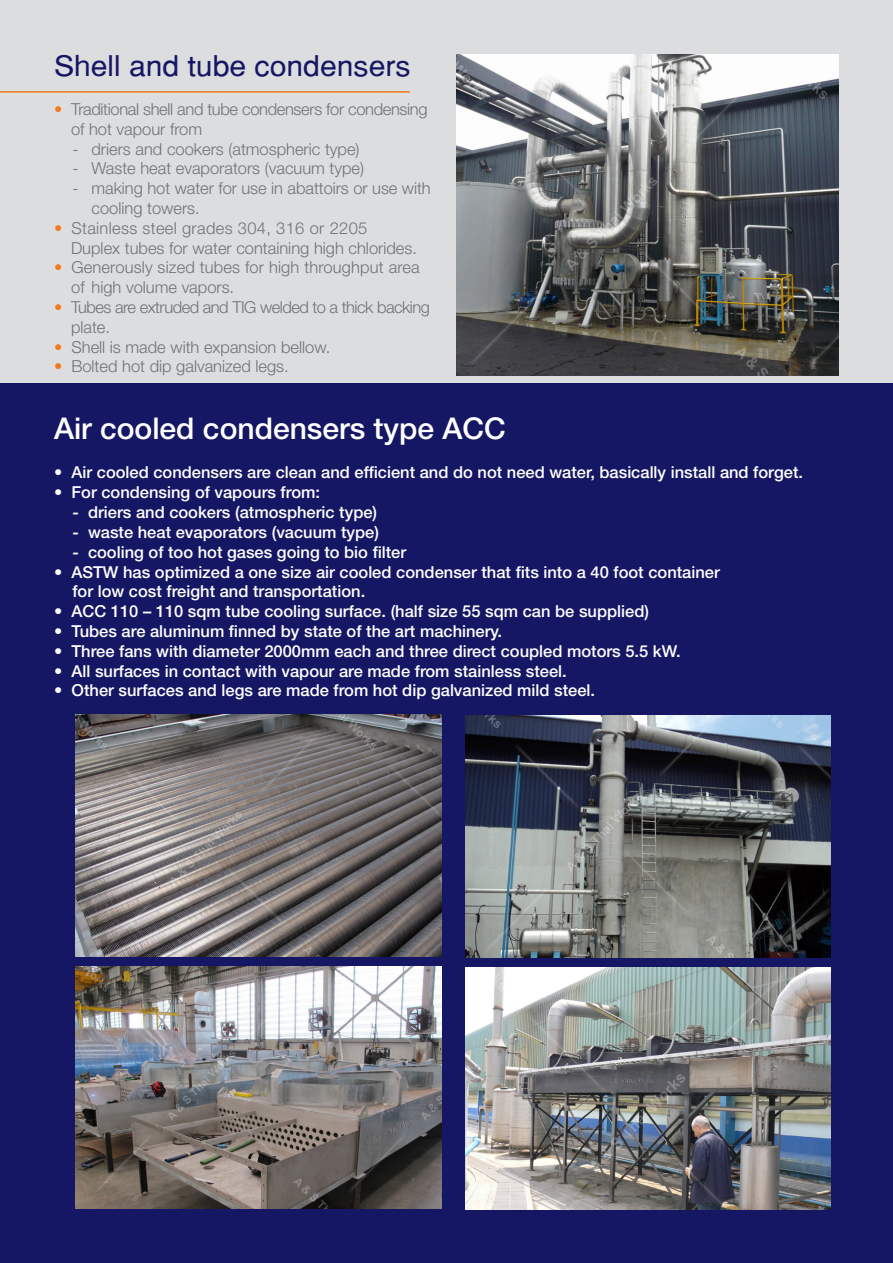
<style>
.page{position:relative;width:893px;height:1263px;background:#fff}
.page>*{position:absolute;margin:0;border:0;box-sizing:border-box;transform-origin:0 0}
.Paragraph_Style_1{font:500 30px "Helvetica Neue LT Std";color:#fff}
.t1{font:28.5px "Helvetica";color:#151764;scale:1.05 1}
.Paragraph_Style_1-2{font:500 16.5px "Helvetica Neue LT Std";color:#fff}
.Gray_text_11pt{font:300 16.5px/19.8px "Helvetica Neue LT Std";color:#717275}
.Gray_text_11pt-2{font:300 16.5px/19.8px "Helvetica Neue LT Std";letter-spacing:-.02em;color:#717275}
.Gray_text_11pt-3{font:300 16.5px/19.8px "Helvetica Neue LT Std";letter-spacing:-.03em;color:#717275}
.Gray_text_11pt-4{font:300 16.5px "Helvetica Neue LT Std";letter-spacing:.02em;color:#717275}
.s1{color:#f47721}
</style>
<div class="page">
<div style="left:0;top:0;width:893px;height:536px;background:#dcdddf"></div>
<div style="left:0;top:383px;width:893px;height:880px;background:#151764"></div>
<hr style="left:0;top:91px;width:410px;height:2px;background:#f47721">
<img style="left:456px;top:54px;width:383px;height:321px">
<img style="left:465px;top:715px;width:366px;height:242px">
<img style="left:75px;top:714px;width:366px;height:242px">
<img style="left:465px;top:967px;width:366px;height:242px">
<img style="left:75px;top:966px;width:366px;height:242px">
<p class="t1" style="left:54px;top:49px;width:341px">Shell and tube condensers</p>
<p class="Gray_text_11pt-2" style="left:71px;top:99px;width:358px;text-indent:-17px"><span class="s1">•</span> Traditional shell and tube condensers for condensing of hot vapour from</p>
<p class="Gray_text_11pt" style="left:72px;top:138px;width:289px">- driers and cookers (atmospheric type)</p>
<p class="Gray_text_11pt" style="left:72px;top:158px;width:293px">- Waste heat evaporators (vacuum type)</p>
<p class="Gray_text_11pt" style="left:92px;top:178px;width:341px;text-indent:-19px">- making hot water for use in abattoirs or use with cooling towers.</p>
<p class="Gray_text_11pt-4" style="left:54px;top:218px;width:315px"><span class="s1">•</span> Stainless steel grades 304, 316 or 2205</p>
<p class="Gray_text_11pt" style="left:71px;top:237px;width:347px">Duplex tubes for water containing high chlorides.</p>
<p class="Gray_text_11pt" style="left:54px;top:257px;width:367px"><span class="s1">•</span> Generously sized tubes for high throughput area</p>
<p class="Gray_text_11pt" style="left:71px;top:277px;width:165px">of high volume vapors.</p>
<p class="Gray_text_11pt-3" style="left:71px;top:297px;width:360px;text-indent:-17px"><span class="s1">•</span> Tubes are extruded and TIG welded to a thick backing plate.</p>
<p class="Gray_text_11pt" style="left:54px;top:336px;width:278px"><span class="s1">•</span> Shell is made with expansion bellow.</p>
<p class="Gray_text_11pt" style="left:54px;top:356px;width:236px"><span class="s1">•</span> Bolted hot dip galvanized legs.</p>
<p class="Paragraph_Style_1" style="left:54px;top:410px;width:453px">Air cooled condensers type ACC</p>
<p class="Paragraph_Style_1-2" style="left:54px;top:463px;width:750px">• Air cooled condensers are clean and efficient and do not need water, basically install and forget.</p>
<p class="Paragraph_Style_1-2" style="left:54px;top:483px;width:267px">• For condensing of vapours from:</p>
<p class="Paragraph_Style_1-2" style="left:72px;top:502px;width:306px">- driers and cookers (atmospheric type)</p>
<p class="Paragraph_Style_1-2" style="left:72px;top:522px;width:308px">- waste heat evaporators (vacuum type)</p>
<p class="Paragraph_Style_1-2" style="left:72px;top:542px;width:335px">- cooling of too hot gases going to bio filter</p>
<p class="Paragraph_Style_1-2" style="left:54px;top:562px;width:667px">• ASTW has optimized a one size air cooled condenser that fits into a 40 foot container</p>
<p class="Paragraph_Style_1-2" style="left:72px;top:582px;width:294px">for low cost freight and transportation.</p>
<p class="Paragraph_Style_1-2" style="left:54px;top:601px;width:596px">• ACC 110 – 110 sqm tube cooling surface. (half size 55 sqm can be supplied)</p>
<p class="Paragraph_Style_1-2" style="left:54px;top:621px;width:450px">• Tubes are aluminum finned by state of the art machinery.</p>
<p class="Paragraph_Style_1-2" style="left:54px;top:641px;width:628px">• Three fans with diameter 2000mm each and three direct coupled motors 5.5 kW.</p>
<p class="Paragraph_Style_1-2" style="left:54px;top:661px;width:514px">• All surfaces in contact with vapour are made from stainless steel.</p>
<p class="Paragraph_Style_1-2" style="left:54px;top:681px;width:543px">• Other surfaces and legs are made from hot dip galvanized mild steel.</p>
</div>
